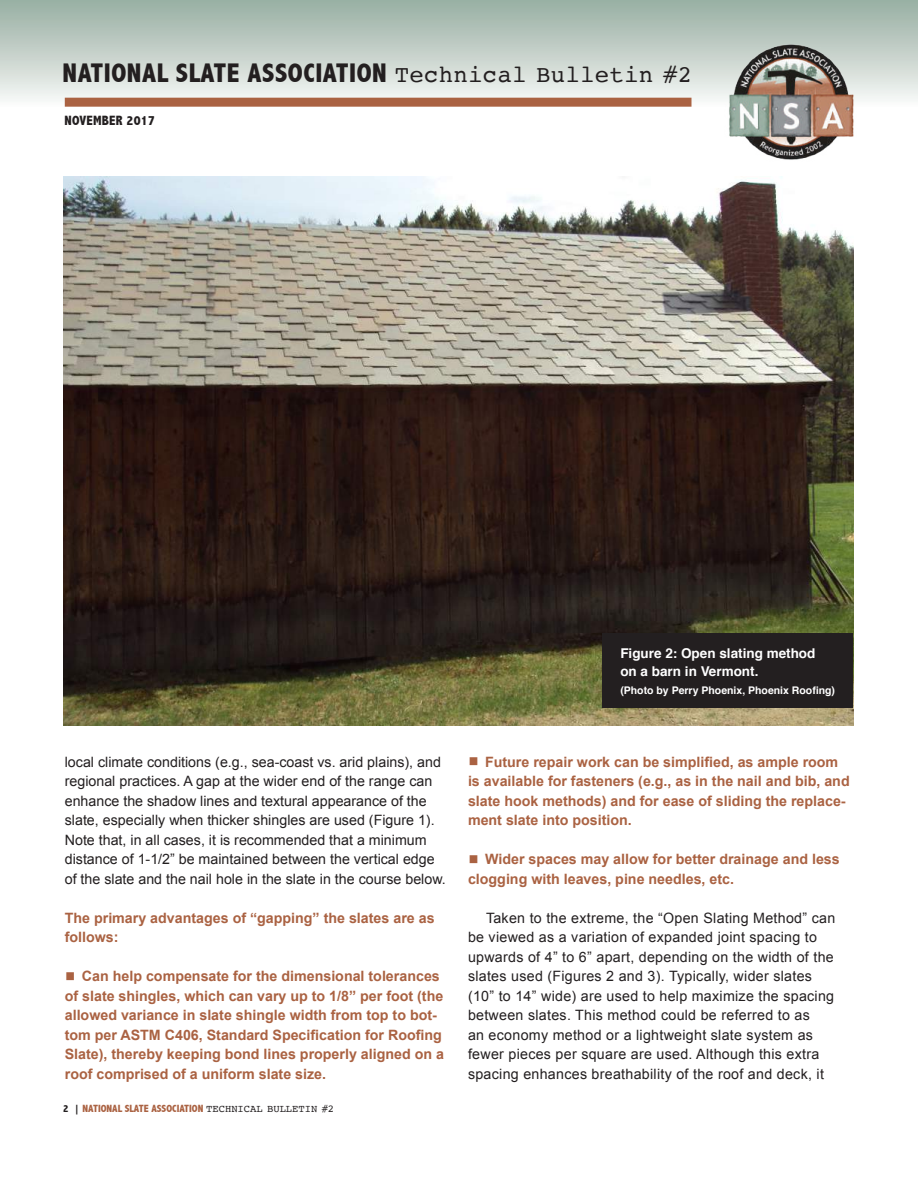
<style>
.page{position:relative;width:918px;height:1188px;background:#fff}
.page>*{position:absolute;margin:0;border:0;box-sizing:border-box;transform-origin:0 0}
.t1{font:800 condensed 27px "Abadi";letter-spacing:.02em;color:#231f20}
.t2{font:700 14.25px/19.5px "Arial";color:#aa6242}
.t3{font:14.25px/19.5px "Arial";letter-spacing:.02em;color:#231f20}
.t4{font:14.25px/19.5px "Arial";color:#231f20}
.t5{font:700 13.5px/18px "Helvetica";color:#fff}
.t6{font:800 condensed 13.5px "Abadi";letter-spacing:.02em;color:#231f20}
.t7{font:800 condensed 10.5px "Abadi";color:#aa6242}
.t8{font:700 10.5px "Helvetica";color:#fff}
.s1{font-family:"Courier";font-weight:400;font-stretch:normal;font-size:24px}
.s2{font-family:"Minion Pro";font-weight:400;font-size:27px}
.s3{color:#231f20}
.s4{font-family:"Courier";font-weight:400;font-stretch:normal;color:#231f20}
</style>
<div class="page">
<img style="left:63px;top:177px;width:791px;height:549px">
<div style="left:0;top:0;width:918px;height:107px;background:linear-gradient(to bottom,#96ada1,#f9faf9)"></div>
<img style="left:724px;top:42px;width:133px;height:118px">
<div style="left:65px;top:98px;width:627px;height:9px;background:#aa6242"></div>
<div style="left:602px;top:634px;width:251px;height:74px;background:#231f20"></div>
<h1 class="t1" style="left:63px;top:57px;width:631px">NATIONAL SLATE ASSOCIATION <span class="s1">Technical Bulletin #2</span></h1>
<p class="t6" style="left:64px;top:113px;width:92px">NOVEMBER 2017</p>
<p class="t5" style="left:620px;top:644px;width:197px">Figure 2: Open slating method on a barn in Vermont.</p>
<p class="t8" style="left:620px;top:682px;width:216px">(Photo by Perry Phoenix, Phoenix Roofing)</p>
<p class="t4" style="left:65px;top:752px;width:383px">local climate conditions (e.g., sea-coast vs. arid plains), and regional practices. A gap at the wider end of the range can enhance the shadow lines and textural appearance of the slate, especially when thicker shingles are used (Figure 1).<br>Note that, in all cases, it is recommended that a minimum distance of 1-1/2” be maintained between the vertical edge of the slate and the nail hole in the slate in the course below.</p>
<p class="t2" style="left:65px;top:909px;width:371px">The primary advantages of “gapping” the slates are as follows:</p>
<p class="t2" style="left:65px;top:967px;width:381px"><span class="s2">■</span> Can help compensate for the dimensional tolerances of slate shingles, which can vary up to 1/8” per foot (the allowed variance in slate shingle width from top to bot&shy;tom per ASTM C406, Standard Specification for Roofing Slate), thereby keeping bond lines properly aligned on a roof comprised of a uniform slate size.</p>
<p class="t7" style="left:63px;top:1102px;width:273px"><span class="s3">2 |</span> NATIONAL SLATE ASSOCIATION <span class="s4">TECHNICAL BULLETIN #2</span></p>
<p class="t2" style="left:468px;top:753px;width:383px"><span class="s2">■</span> Future repair work can be simplified, as ample room is available for fasteners (e.g., as in the nail and bib, and slate hook methods) and for ease of sliding the replace&shy;ment slate into position.</p>
<p class="t2" style="left:468px;top:850px;width:373px"><span class="s2">■</span> Wider spaces may allow for better drainage and less clogging with leaves, pine needles, etc.</p>
<p class="t3" style="left:468px;top:908px;width:369px;text-indent:18px">Taken to the extreme, the “Open Slating Method” can be viewed as a variation of expanded joint spacing to upwards of 4” to 6” apart, depending on the width of the slates used (Figures 2 and 3). Typically, wider slates (10” to 14” wide) are used to help maximize the spacing between slates. This method could be referred to as<br>an economy method or a lightweight slate system as fewer pieces per square are used. Although this extra spacing enhances breathability of the roof and deck, it</p>
</div>
